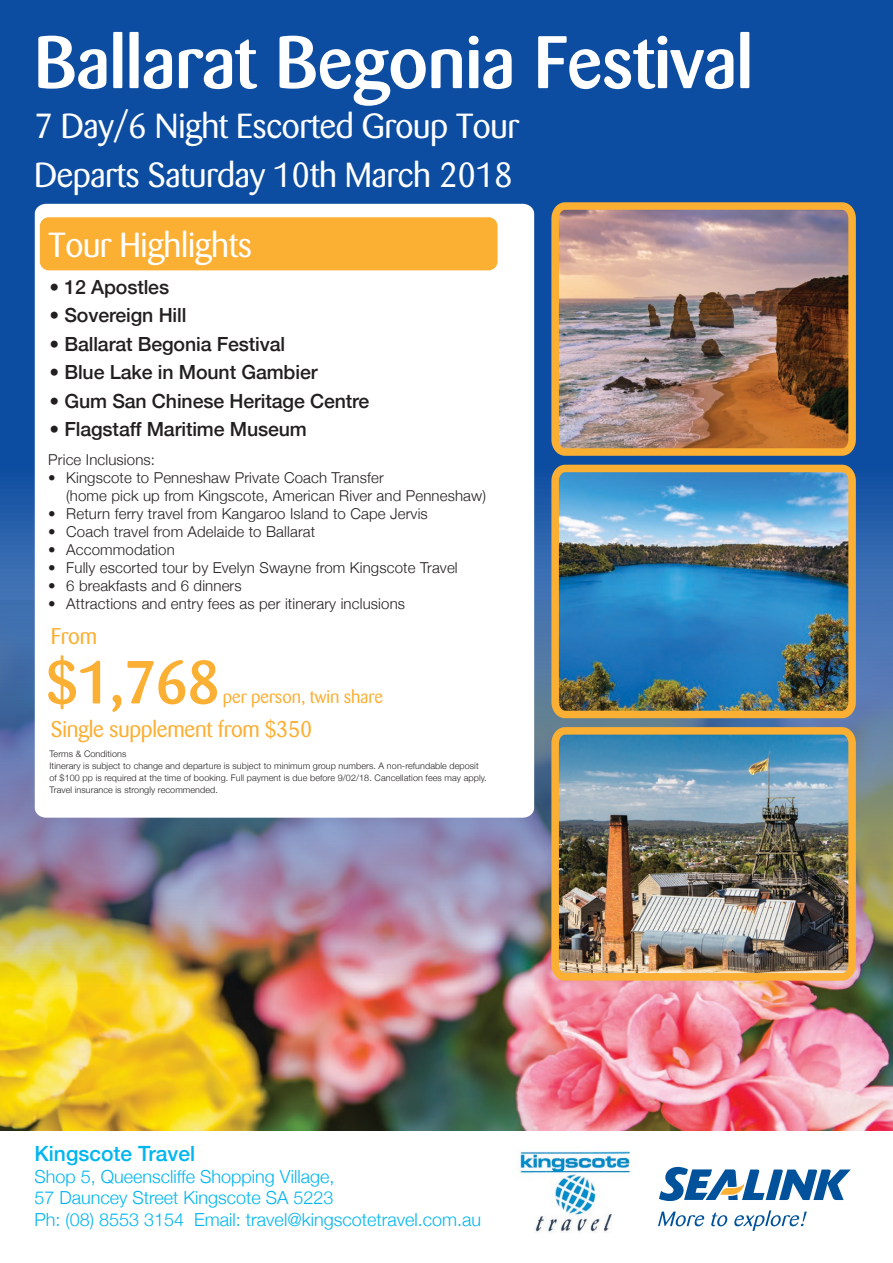
<style>
.page{position:relative;width:893px;height:1263px;background:#fff}
.page>*{position:absolute;margin:0;border:0;box-sizing:border-box;transform-origin:0 0}
.t1{font:500 73.5px "Barmeno";letter-spacing:-.01em;color:#fff}
.t2{font:500 60px "Barmeno";color:#fbaf33}
.t3{font:34.5px/49.5px "Barmeno";letter-spacing:-.01em;color:#fff}
.t4{font:22.5px "Barmeno";letter-spacing:-.01em;color:#fbaf33}
.t5{font:500 21px "Helvetica Neue";color:#00b6f0}
.t6{font:500 19.5px "Helvetica Neue";letter-spacing:-.005em;color:#231f20}
.t7{font:300 18px/21.6px "Helvetica Neue";color:#00b6f0}
.t8{font:18px "Barmeno";letter-spacing:-.005em;color:#fbaf33}
.t9{font:300 15px/18px "Helvetica Neue";letter-spacing:.01em;color:#231f20}
.t10{font:300 9px/12px "Helvetica Neue";letter-spacing:.01em;color:#231f20}
</style>
<div class="page">
<img style="left:0;top:1003px;width:893px;height:128px">
<img style="left:0;top:0;width:893px;height:1001px">
<svg style="left:35px;top:204px;width:499px;height:614px"></svg>
<div style="left:40px;top:217px;width:458px;height:53px;background:#fbaf33;border-radius:9px"></div>
<img style="left:520px;top:1151px;width:110px;height:82px">
<svg style="left:658px;top:1211px;width:46px;height:15px"></svg>
<svg style="left:711px;top:1212px;width:17px;height:14px"></svg>
<svg style="left:734px;top:1210px;width:73px;height:21px"></svg>
<svg style="left:659px;top:1167px;width:192px;height:34px"></svg>
<img style="left:548px;top:198px;width:312px;height:262px">
<img style="left:548px;top:461px;width:312px;height:261px">
<img style="left:548px;top:723px;width:312px;height:261px">
<h1 class="t1" style="left:34px;top:19px;width:721px">Ballarat Begonia Festival</h1>
<h3 class="t3" style="left:34px;top:101px;width:486px">7 Day/6 Night Escorted Group Tour<br>Departs Saturday 10th March 2018</h3>
<h3 class="t3" style="left:49px;top:220px;width:205px">Tour Highlights</h3>
<h3 class="t6" style="left:50px;top:271px;width:121px">• 12 Apostles</h3>
<h3 class="t6" style="left:50px;top:300px;width:138px">• Sovereign Hill</h3>
<h3 class="t6" style="left:50px;top:328px;width:237px">• Ballarat Begonia Festival</h3>
<h3 class="t6" style="left:50px;top:357px;width:270px">• Blue Lake in Mount Gambier</h3>
<h3 class="t6" style="left:50px;top:385px;width:321px">• Gum San Chinese Heritage Centre</h3>
<h3 class="t6" style="left:50px;top:414px;width:259px">• Flagstaff Maritime Museum</h3>
<p class="t9" style="left:48px;top:450px;width:108px">Price Inclusions:</p>
<p class="t9" style="left:66px;top:468px;width:421px;text-indent:-18px">• Kingscote to Penneshaw Private Coach Transfer<br>(home pick up from Kingscote, American River and Penneshaw)</p>
<p class="t9" style="left:48px;top:504px;width:381px">• Return ferry travel from Kangaroo Island to Cape Jervis</p>
<p class="t9" style="left:48px;top:522px;width:268px">• Coach travel from Adelaide to Ballarat</p>
<p class="t9" style="left:48px;top:540px;width:128px">• Accommodation</p>
<p class="t9" style="left:48px;top:558px;width:411px">• Fully escorted tour by Evelyn Swayne from Kingscote Travel</p>
<p class="t9" style="left:48px;top:576px;width:195px">• 6 breakfasts and 6 dinners</p>
<p class="t9" style="left:48px;top:594px;width:358px">• Attractions and entry fees as per itinerary inclusions</p>
<h3 class="t4" style="left:51px;top:623px;width:48px">From</h3>
<h2 class="t2" style="left:46px;top:647px;width:175px">$1,768</h2>
<p class="t8" style="left:223px;top:686px;width:162px">per person, twin share</p>
<h3 class="t4" style="left:51px;top:716px;width:263px">Single supplement from $350</h3>
<p class="t10" style="left:50px;top:747px;width:439px">Terms &amp; Conditions<br>Itinerary is subject to change and departure is subject to minimum group numbers. A non-refundable deposit of $100 pp is required at the time of booking. Full payment is due before 9/02/18. Cancellation fees may apply.<br>Travel insurance is strongly recommended.</p>
<h3 class="t5" style="left:35px;top:1136px;width:162px">Kingscote Travel</h3>
<p class="t7" style="left:35px;top:1164px;width:448px">Shop 5, Queenscliffe Shopping Village,<br>57 Dauncey Street Kingscote SA 5223<br>Ph: (08) 8553 3154 Email: travel@kingscotetravel.com.au</p>
</div>
